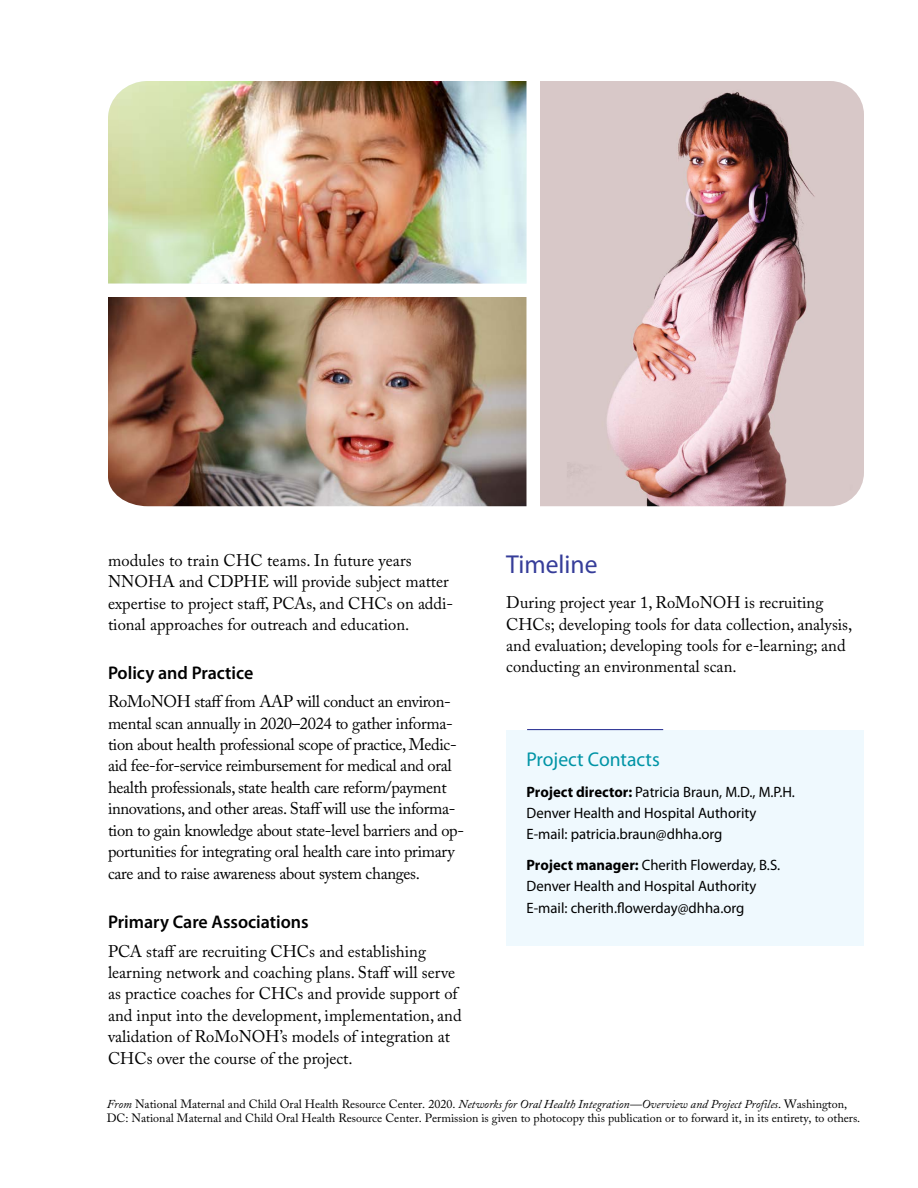
<style>
.page{position:relative;width:918px;height:1188px;background:#fff}
.page>*{position:absolute;margin:0;border:0;box-sizing:border-box;transform-origin:0 0}
.t1{font:25.95px "Myriad Pro";color:#363d99}
.t2{font:19.95px "Myriad Pro";color:#0094a6}
.t3{font:600 18.3px "Myriad Pro";color:#000}
.t4{font:16.8px/21.5px "Adobe Caslon Pro";color:#000}
.t5{font:16.8px/21.5px "Adobe Caslon Pro";letter-spacing:-.02em;color:#000}
.t6{font:15px/21.5px "Myriad Pro";color:#000}
.t7{font:12px/14.4px "Adobe Caslon Pro";color:#000}
.s1{font-weight:700}
.s2{font-style:italic}
</style>
<div class="page">
<div style="left:506px;top:730px;width:358px;height:216px;background:#eff9fe"></div>
<hr style="left:527px;top:729px;width:136px;height:1px;background:#363d99">
<img style="left:108px;top:81px;width:418px;height:203px">
<img style="left:108px;top:297px;width:418px;height:209px">
<img style="left:540px;top:81px;width:324px;height:425px">
<p class="t4" style="left:108px;top:549px;width:347px">modules to train CHC teams. In future years NNOHA and CDPHE will provide subject matter expertise to project staff, PCAs, and CHCs on addi&shy;tional approaches for outreach and education.</p>
<h3 class="t3" style="left:108px;top:661px;width:147px">Policy and Practice</h3>
<p class="t5" style="left:108px;top:691px;width:358px">RoMoNOH staff from AAP will conduct an environ&shy;mental scan annually in 2020–2024 to gather informa&shy;tion about health professional scope of practice, Medic&shy;aid fee-for-service reimbursement for medical and oral health professionals, state health care reform/payment innovations, and other areas. Staff will use the informa&shy;tion to gain knowledge about state-level barriers and op&shy;portunities for integrating oral health care into primary care and to raise awareness about system changes.</p>
<h3 class="t3" style="left:108px;top:910px;width:202px">Primary Care Associations</h3>
<p class="t4" style="left:108px;top:940px;width:355px">PCA staff are recruiting CHCs and establishing learning network and coaching plans. Staff will serve as practice coaches for CHCs and provide support of and input into the development, implementation, and validation of RoMoNOH’s models of integration at CHCs over the course of the project.</p>
<h2 class="t1" style="left:506px;top:548px;width:93px">Timeline</h2>
<p class="t4" style="left:506px;top:592px;width:348px">During project year 1, RoMoNOH is recruiting CHCs; developing tools for data collection, analysis, and evaluation; developing tools for e-learning; and conducting an environmental scan.</p>
<p class="t2" style="left:526px;top:747px;width:135px">Project Contacts</p>
<p class="t6" style="left:526px;top:781px;width:270px"><span class="s1">Project director:</span> Patricia Braun, M.D., M.P.H.<br>Denver Health and Hospital Authority<br>E-mail: patricia.braun@dhha.org</p>
<p class="t6" style="left:526px;top:854px;width:255px"><span class="s1">Project manager:</span> Cherith Flowerday, B.S.<br>Denver Health and Hospital Authority<br>E-mail: cherith.flowerday@dhha.org</p>
<p class="t7" style="left:107px;top:1097px;width:755px"><span class="s2">From</span> National Maternal and Child Oral Health Resource Center. 2020. <span class="s2">Networks for Oral Health Integration—Overview and Project Profiles</span>. Washington,<br>DC: National Maternal and Child Oral Health Resource Center. Permission is given to photocopy this publication or to forward it, in its entirety, to others.</p>
</div>
